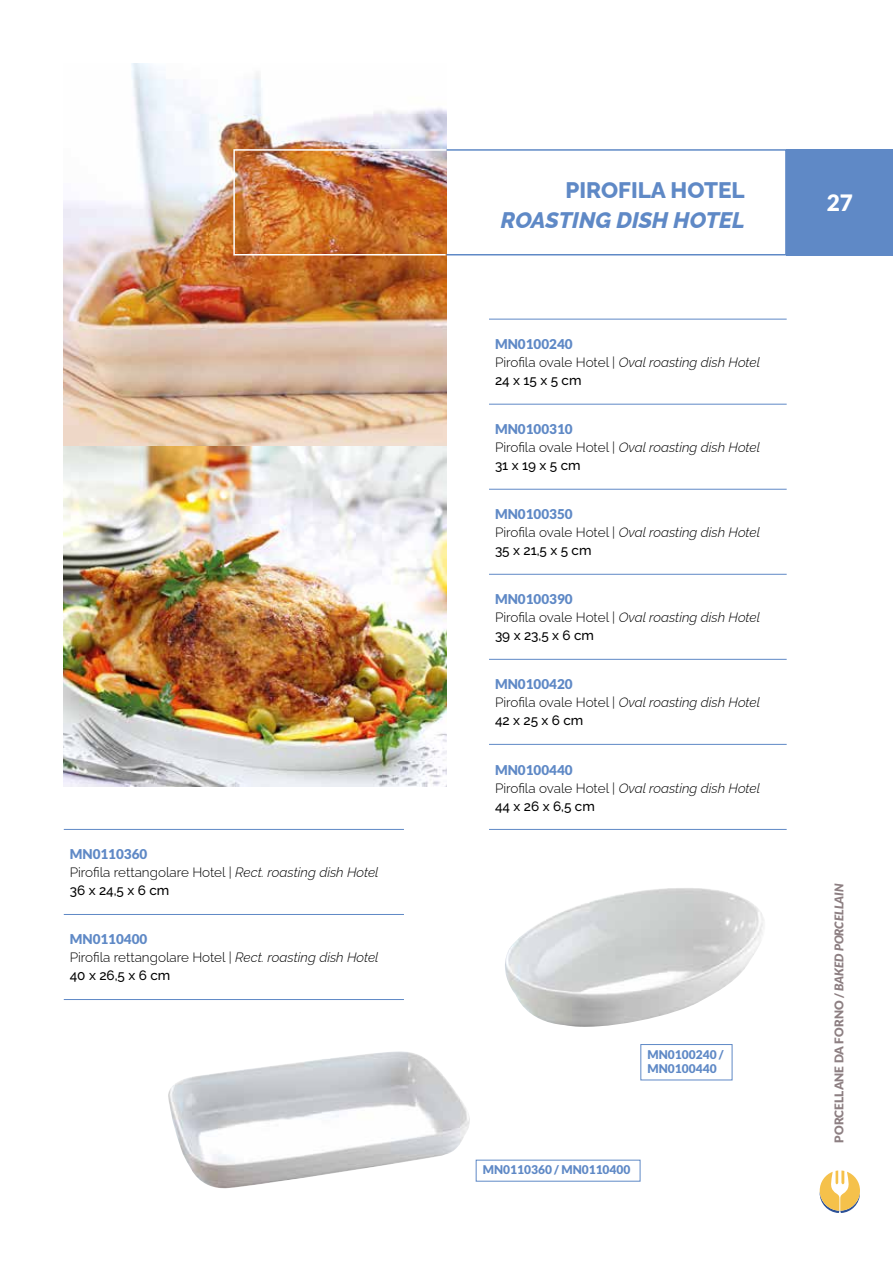
<style>
.page{position:relative;width:893px;height:1263px;background:#fff}
.page>*{position:absolute;margin:0;border:0;box-sizing:border-box;transform-origin:0 0}
.t1{font:italic 100 22.5px "Raleway";color:#5f89c6}
.t2{font:100 22.5px "Raleway";color:#5f89c6}
.t3{font:900 22.5px "Lato";color:#fff}
.t4{font:italic 100 13.5px/18px "Raleway";color:#000}
.t5{font:100 13.5px/18px "Raleway";color:#000}
.t6{font:900 13.5px "Lato";color:#5f89c6}
.t7{font:900 12px/14.4px "Lato";color:#5f89c6}
.t8{font:900 12px "Lato";color:#8d7f82}
.s1{font-style:italic}
.s2{font-weight:500}
.s3{font-style:normal}
.s4{font-weight:500;font-style:normal}
</style>
<div class="page">
<svg style="left:820px;top:1170px;width:40px;height:43px"></svg>
<div style="left:787px;top:149px;width:106px;height:106px;background:#5f89c6"></div>
<img style="left:64px;top:64px;width:382px;height:723px">
<hr style="left:64px;top:829px;width:340px;height:1px;background:#5f89c6">
<hr style="left:64px;top:914px;width:340px;height:1px;background:#5f89c6">
<hr style="left:64px;top:999px;width:340px;height:1px;background:#5f89c6">
<hr style="left:489px;top:319px;width:298px;height:1px;background:#5f89c6">
<hr style="left:489px;top:404px;width:298px;height:1px;background:#5f89c6">
<hr style="left:489px;top:489px;width:298px;height:1px;background:#5f89c6">
<hr style="left:489px;top:574px;width:298px;height:1px;background:#5f89c6">
<hr style="left:489px;top:659px;width:298px;height:1px;background:#5f89c6">
<hr style="left:489px;top:744px;width:298px;height:1px;background:#5f89c6">
<hr style="left:489px;top:829px;width:298px;height:1px;background:#5f89c6">
<img style="left:233px;top:148px;width:554px;height:108px">
<img style="left:168px;top:1051px;width:302px;height:138px">
<img style="left:505px;top:888px;width:259px;height:139px">
<div style="left:640px;top:1044px;width:92px;height:36px;border:1px solid #5f89c6"></div>
<div style="left:476px;top:1160px;width:164px;height:21px;border:1px solid #5f89c6"></div>
<p class="t6" style="left:70px;top:846px;width:79px">MN0110360</p>
<p class="t5" style="left:70px;top:862px;width:310px">Pirofila rettangolare Hotel | <span class="s1">Rect. roasting dish Hotel<br></span><span class="s2">36 x 24,5 x 6 cm</span></p>
<p class="t6" style="left:70px;top:931px;width:79px">MN0110400</p>
<p class="t5" style="left:70px;top:947px;width:310px">Pirofila rettangolare Hotel | <span class="s1">Rect. roasting dish Hotel<br></span><span class="s2">40 x 26,5 x 6 cm</span></p>
<h1 class="t2" style="left:565px;top:172px;width:181px">PIROFILA HOTEL</h1>
<h1 class="t1" style="left:501px;top:202px;width:245px">ROASTING DISH HOTEL</h1>
<p class="t6" style="left:495px;top:336px;width:79px">MN0100240</p>
<p class="t4" style="left:495px;top:352px;width:267px"><span class="s3">Pirofila ovale Hotel |</span> Oval roasting dish Hotel<br><span class="s4">24 x 15 x 5 cm</span></p>
<p class="t6" style="left:495px;top:421px;width:79px">MN0100310</p>
<p class="t4" style="left:495px;top:437px;width:267px"><span class="s3">Pirofila ovale Hotel |</span> Oval roasting dish Hotel<br><span class="s4">31 x 19 x 5 cm</span></p>
<p class="t6" style="left:495px;top:506px;width:79px">MN0100350</p>
<p class="t4" style="left:495px;top:522px;width:267px"><span class="s3">Pirofila ovale Hotel |</span> Oval roasting dish Hotel<br><span class="s4">35 x 21,5 x 5 cm</span></p>
<p class="t6" style="left:495px;top:591px;width:79px">MN0100390</p>
<p class="t4" style="left:495px;top:607px;width:267px"><span class="s3">Pirofila ovale Hotel |</span> Oval roasting dish Hotel<br><span class="s4">39 x 23,5 x 6 cm</span></p>
<p class="t6" style="left:495px;top:676px;width:79px">MN0100420</p>
<p class="t4" style="left:495px;top:692px;width:267px"><span class="s3">Pirofila ovale Hotel |</span> Oval roasting dish Hotel<br><span class="s4">42 x 25 x 6 cm</span></p>
<p class="t6" style="left:495px;top:762px;width:79px">MN0100440</p>
<p class="t4" style="left:495px;top:778px;width:267px"><span class="s3">Pirofila ovale Hotel |</span> Oval roasting dish Hotel<br><span class="s4">44 x 26 x 6,5 cm</span></p>
<p class="t7" style="left:648px;top:1047px;width:78px">MN0100240 /<br>MN0100440</p>
<p class="t7" style="left:483px;top:1162px;width:149px">MN0110360 / MN0110400</p>
<h1 class="t3" style="left:827px;top:190px;width:28px">27</h1>
<p class="t8" style="left:832px;top:1142px;width:260px;rotate:-90deg">PORCELLANE DA FORNO / <span class="s1">BAKED PORCELLAIN</span></p>
</div>
